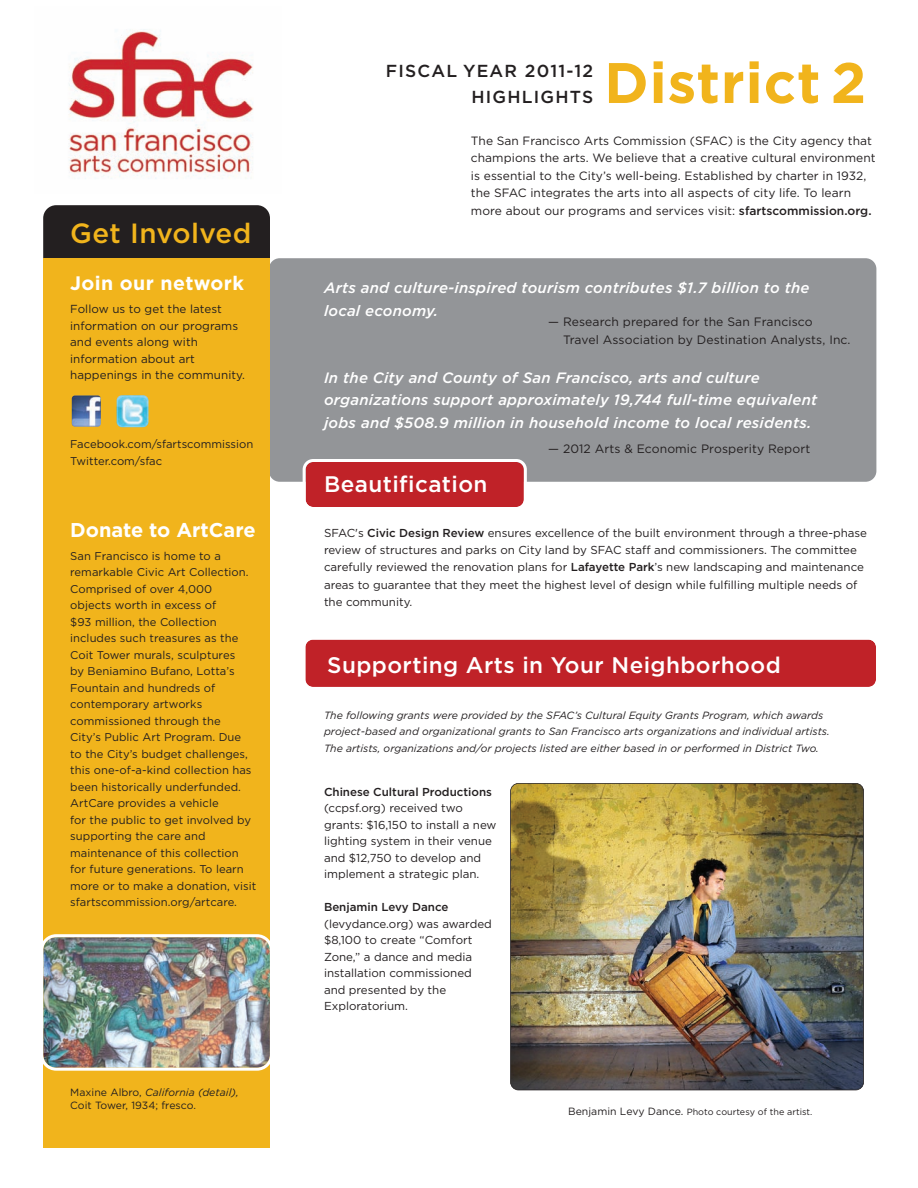
<style>
.page{position:relative;width:918px;height:1188px;background:#fff}
.page>*{position:absolute;margin:0;border:0;box-sizing:border-box;transform-origin:0 0}
.t1{font:700 57px "Gotham";letter-spacing:.015em;color:#f1b41c}
.t2{font:500 27.75px "Gotham";letter-spacing:.015em;color:#f1b41c}
.t3{font:500 22.5px "Gotham";letter-spacing:.02em;color:#fff}
.t4{font:700 19.95px "Gotham";color:#fff}
.t5{font:700 19.5px "Gotham";letter-spacing:.02em;color:#fff}
.t6{font:500 17.4px/25.5px "Gotham";letter-spacing:.07em;color:#231f20;text-align:right}
.t7{font:italic 500 15px/22.5px "Gotham";letter-spacing:.015em;color:#fff}
.t8{font:12.15px/17.9px "Gotham";letter-spacing:.01em;color:#231f20}
.t9{font:12px/17.5px "Gotham";letter-spacing:.005em;color:#231f20}
.t10{font:11.7px/16.5px "Gotham";letter-spacing:.005em;color:#231f20}
.t11{font:11.55px/16.5px "Gotham";color:#231f20}
.t12{font:500 11.55px "Gotham";color:#231f20}
.t13{font:11.25px/16.5px "Gotham";letter-spacing:.005em;color:#231f20}
.t14{font:italic 10.5px/16.5px "Gotham";color:#231f20}
.t15{font:10.5px/13.5px "Gotham";letter-spacing:.005em;color:#231f20}
.t16{font:9px "Gotham";letter-spacing:.005em;color:#231f20}
.s1{font-style:italic}
.s2{font-weight:500}
.s3{font-size:10.5px}
</style>
<div class="page">
<div style="left:269px;top:258px;width:607px;height:224px;background:#939598;border-radius:11px"></div>
<div style="left:43px;top:205px;width:227px;height:77px;background:#231f20;border-radius:13px"></div>
<div style="left:43px;top:258px;width:227px;height:889px;background:#f1b41c"></div>
<div style="left:305px;top:639px;width:571px;height:48px;background:#c02228"></div>
<img style="left:68px;top:29px;width:185px;height:150px">
<img style="left:511px;top:783px;width:353px;height:307px;border-radius:8px">
<div style="left:510px;top:783px;width:354px;height:307px;border:2px solid #231f20;border-radius:8px"></div>
<img style="left:72px;top:395px;width:29px;height:32px;border-radius:3px">
<img style="left:117px;top:395px;width:31px;height:32px;border-radius:5px">
<svg style="left:303px;top:459px;width:224px;height:48px;background:#c5363b"></svg>
<img style="left:43px;top:934px;width:227px;height:137px">
<h2 class="t2" style="left:70px;top:224px;width:183px">Get Involved</h2>
<h3 class="t5" style="left:70px;top:277px;width:175px">Join our network</h3>
<p class="t10" style="left:70px;top:302px;width:176px">Follow us to get the latest information on our programs and events along with information about art happenings in the community.</p>
<p class="t13" style="left:70px;top:437px;width:185px">Facebook.com/sfartscommission<br>Twitter.com/sfac</p>
<h3 class="t4" style="left:70px;top:523px;width:187px">Donate to ArtCare</h3>
<p class="t13" style="left:70px;top:548px;width:188px">San Francisco is home to a remarkable Civic Art Collection.<br>Comprised of over 4,000 objects worth in excess of<br>$93 million, the Collection includes such treasures as the<br>Coit Tower murals, sculptures<br>by Beniamino Bufano, Lotta’s<br>Fountain and hundreds of contemporary artworks commissioned through the<br>City’s Public Art Program. Due<br>to the City’s budget challenges, this one-of-a-kind collection has been historically underfunded.<br>ArtCare provides a vehicle<br>for the public to get involved by supporting the care and maintenance of this collection for future generations. To learn more or to make a donation, visit sfartscommission.org/artcare.</p>
<p class="t15" style="left:70px;top:1086px;width:170px">Maxine Albro, <span class="s1">California (detail),<br></span>Coit Tower, 1934; fresco.</p>
<h1 class="t1" style="left:604px;top:63px;width:264px">District 2</h1>
<h3 class="t6" style="left:386px;top:60px;width:209px">FISCAL YEAR 2011-12<br>HIGHLIGHTS</h3>
<p class="t9" style="left:471px;top:133px;width:406px">The San Francisco Arts Commission (SFAC) is the City agency that champions the arts. We believe that a creative cultural environment is essential to the City’s well-being. Established by charter in 1932, the SFAC integrates the arts into all aspects of city life. To learn more about our programs and services visit: <span class="s2">sfartscommission.org.</span></p>
<h3 class="t7" style="left:324px;top:277px;width:487px">Arts and culture-inspired tourism contributes $1.7 billion to the local economy.</h3>
<p class="t8" style="left:563px;top:314px;width:289px;text-indent:-15px">— Research prepared for the San Francisco<br>Travel Association by Destination Analysts, Inc.</p>
<h3 class="t7" style="left:324px;top:366px;width:495px">In the City and County of San Francisco, arts and culture organizations support approximately 19,744 full-time equivalent jobs and $508.9 million in household income to local residents.</h3>
<p class="t8" style="left:548px;top:441px;width:264px">— 2012 Arts &amp; Economic Prosperity Report</p>
<h3 class="t3" style="left:324px;top:476px;width:165px">Beautification</h3>
<p class="t11" style="left:324px;top:525px;width:545px;line-height:17.4px">SFAC's <span class="s2">Civic Design Review</span> ensures excellence of the built environment through a three-phase review of structures and parks on City land by SFAC staff and commissioners. The committee carefully reviewed the renovation plans for <span class="s2">Lafayette Park</span>’s new landscaping and maintenance areas to guarantee that they meet the highest level of design while fulfilling multiple needs of the community.</p>
<h3 class="t3" style="left:327px;top:657px;width:455px">Supporting Arts in Your Neighborhood</h3>
<p class="t14" style="left:324px;top:708px;width:507px">The following grants were provided by the SFAC’s Cultural Equity Grants Program, which awards project-based and organizational grants to San Francisco arts organizations and individual artists.<br>The artists, organizations and/or projects listed are either based in or performed in District Two.</p>
<p class="t12" style="left:324px;top:788px;width:169px">Chinese Cultural Productions</p>
<p class="t11" style="left:324px;top:801px;width:174px">(ccpsf.org) received two grants: $16,150 to install a new lighting system in their venue and $12,750 to develop and implement a strategic plan.</p>
<p class="t12" style="left:324px;top:903px;width:126px">Benjamin Levy Dance</p>
<p class="t11" style="left:324px;top:916px;width:169px">(levydance.org) was awarded $8,100 to create “Comfort<br>Zone,” a dance and media installation commissioned and presented by the<br>Exploratorium.</p>
<p class="t16" style="left:568px;top:1109px;width:246px"><span class="s3">Benjamin Levy Dance.</span> Photo courtesy of the artist.</p>
</div>
